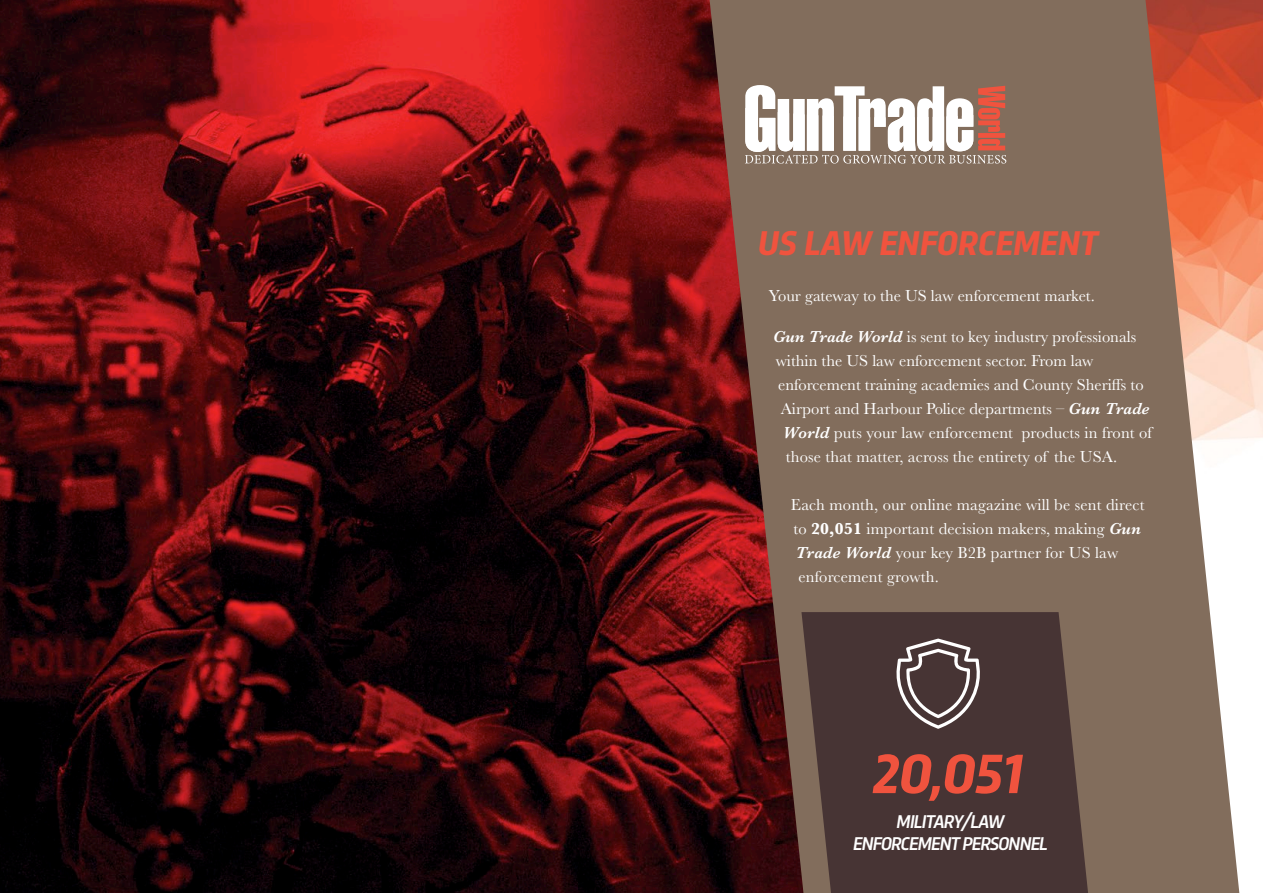
<style>
.page{position:relative;width:1263px;height:893px;background:#fff}
.page>*{position:absolute;margin:0;border:0;box-sizing:border-box;transform-origin:0 0}
.t1{font:italic 700 58.05px "Trasandina";color:#f0533e}
.t2{font:italic 700 36px "Trasandina";color:#f0533e}
.t3{font:italic 500 19.35px "Trasandina";letter-spacing:-.05em;color:#fff}
.t4{font:16.5px "Baskerville";color:#fff}
.s1{font-weight:600;font-style:italic}
.s2{font-weight:700}
</style>
<div class="page">
<img style="left:1239px;top:0;width:24px;height:439px">
<img style="left:0;top:0;width:710px;height:893px">
<svg style="left:710px;top:0;width:529px;height:893px;background:#8a6758"></svg>
<svg style="left:745px;top:85px;width:261px;height:79px"></svg>
<svg style="left:801px;top:612px;width:287px;height:281px;background:#4d3a38"></svg>
<svg style="left:895px;top:639px;width:86px;height:90px;background:#6b5c5c"></svg>
<p class="t2" style="left:757px;top:216px;width:342px">US LAW ENFORCEMENT</p>
<p class="t4" style="left:769px;top:285px;width:327px">Your gateway to the US law enforcement market.</p>
<p class="t4" style="left:773px;top:326px;width:364px"><span class="s1">Gun Trade World</span> is sent to key industry professionals</p>
<p class="t4" style="left:776px;top:350px;width:319px">within the US law enforcement sector. From law</p>
<p class="t4" style="left:778px;top:374px;width:367px">enforcement training academies and County Sheriffs to</p>
<p class="t4" style="left:781px;top:398px;width:370px">Airport and Harbour Police departments – <span class="s1">Gun Trade</span></p>
<p class="t4" style="left:783px;top:422px;width:370px"><span class="s1">World</span> puts your law enforcement products in front of</p>
<p class="t4" style="left:786px;top:446px;width:333px">those that matter, across the entirety of the USA.</p>
<p class="t4" style="left:791px;top:494px;width:355px">Each month, our online magazine will be sent direct</p>
<p class="t4" style="left:793px;top:518px;width:349px">to <span class="s2">20,051</span> important decision makers, making <span class="s1">Gun</span></p>
<p class="t4" style="left:796px;top:542px;width:324px"><span class="s1">Trade World</span> your key B2B partner for US law</p>
<p class="t4" style="left:798px;top:566px;width:142px">enforcement growth.</p>
<p class="t1" style="left:872px;top:731px;width:152px">20,051</p>
<p class="t3" style="left:896px;top:807px;width:109px">MILITARY/LAW</p>
<p class="t3" style="left:853px;top:829px;width:196px">ENFORCEMENT PERSONNEL</p>
</div>
